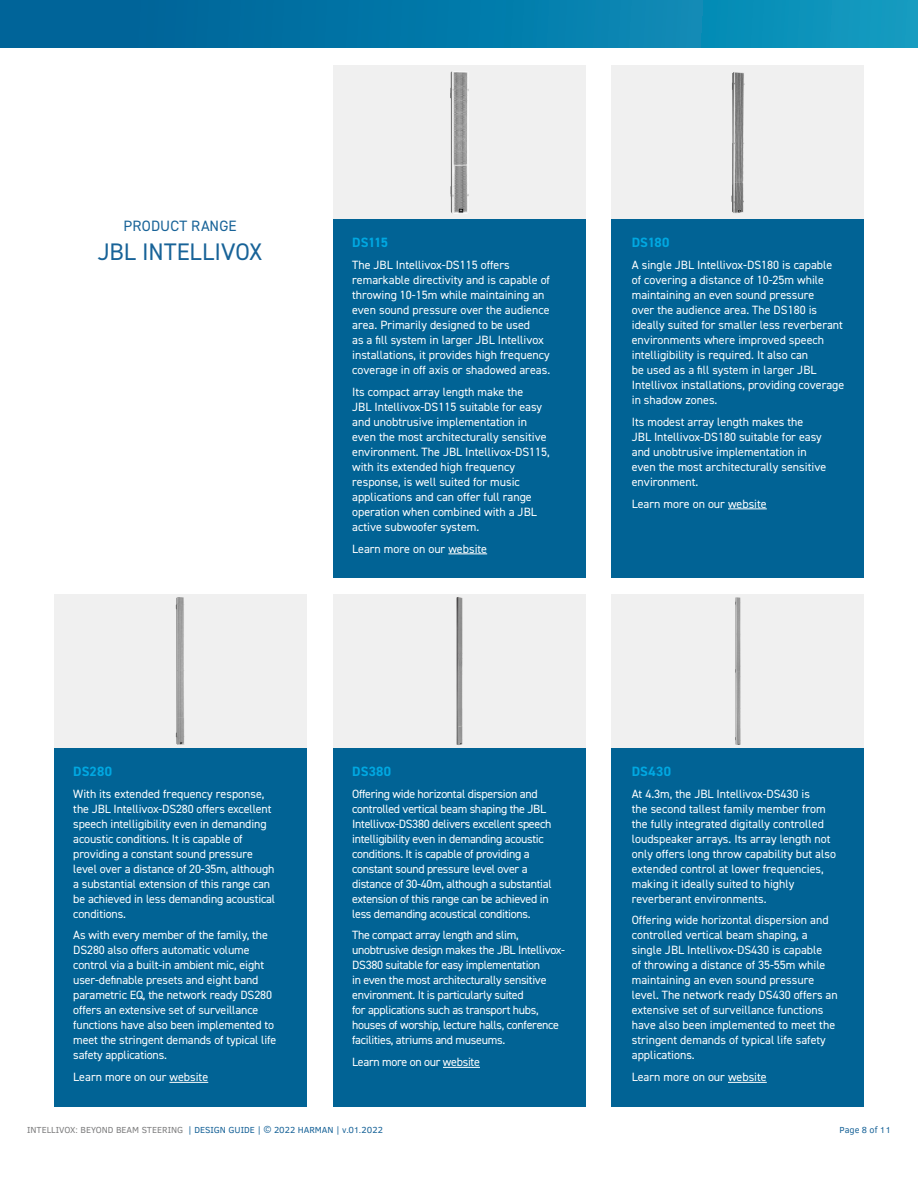
<style>
.page{position:relative;width:918px;height:1188px;background:#fff}
.page>*{position:absolute;margin:0;border:0;box-sizing:border-box;transform-origin:0 0}
.BODY{font:24px "DIN2014";color:#186398}
.BODY-2{font:15px "DIN2014";letter-spacing:.01em;color:#186398}
.t1{font:700 13.5px "DIN2014";letter-spacing:.01em;color:#00a8e2}
.t2{font:12px/15px "DIN2014";color:#fff}
.t3{font:12px/15px "DIN2014";letter-spacing:-.025em;color:#fff}
.t4{font:9px "Clear Sans";color:#186398}
.s1{color:#7e7e7f}
</style>
<div class="page">
<div style="left:0;top:0;width:918px;height:48px;background:linear-gradient(to right,#005d94,#0f9ac0)"></div>
<div style="left:612px;top:594px;width:252px;height:154px;background:#f0f0f0"></div>
<img style="left:735px;top:597px;width:6px;height:148px">
<div style="left:612px;top:66px;width:252px;height:153px;background:#f0f0f0"></div>
<img style="left:731px;top:72px;width:13px;height:141px">
<div style="left:612px;top:219px;width:252px;height:359px;background:#016395"></div>
<div style="left:612px;top:748px;width:252px;height:358px;background:#016395"></div>
<div style="left:54px;top:594px;width:252px;height:154px;background:#f0f0f0"></div>
<img style="left:176px;top:597px;width:9px;height:148px">
<div style="left:54px;top:748px;width:252px;height:358px;background:#016395"></div>
<div style="left:333px;top:594px;width:253px;height:154px;background:#f0f0f0"></div>
<img style="left:457px;top:597px;width:6px;height:148px">
<div style="left:333px;top:66px;width:253px;height:153px;background:#f0f0f0"></div>
<img style="left:450px;top:71px;width:19px;height:142px">
<div style="left:333px;top:219px;width:253px;height:359px;background:#016395"></div>
<div style="left:333px;top:748px;width:253px;height:358px;background:#016395"></div>
<hr style="left:448px;top:554px;width:39px;height:1px;background:#fff">
<hr style="left:443px;top:1067px;width:37px;height:1px;background:#fff">
<hr style="left:728px;top:509px;width:39px;height:1px;background:#fff">
<hr style="left:728px;top:1082px;width:39px;height:1px;background:#fff">
<hr style="left:169px;top:1082px;width:39px;height:1px;background:#fff">
<p class="BODY-2" style="left:124px;top:217px;width:115px">PRODUCT RANGE</p>
<p class="BODY" style="left:98px;top:237px;width:166px">JBL INTELLIVOX</p>
<p class="t1" style="left:352px;top:234px;width:38px">DS115</p>
<p class="t2" style="left:352px;top:257px;width:200px">The JBL Intellivox-DS115 offers remarkable directivity and is capable of throwing 10-15m while maintaining an even sound pressure over the audience area. Primarily designed to be used<br>as a fill system in larger JBL Intellivox installations, it provides high frequency coverage in off axis or shadowed areas.</p>
<p class="t2" style="left:352px;top:384px;width:199px">Its compact array length make the<br>JBL Intellivox-DS115 suitable for easy and unobtrusive implementation in even the most architecturally sensitive environment. The JBL Intellivox-DS115, with its extended high frequency response, is well suited for music applications and can offer full range operation when combined with a JBL active subwoofer system.</p>
<p class="t2" style="left:352px;top:541px;width:137px">Learn more on our website</p>
<p class="t1" style="left:632px;top:234px;width:39px">DS180</p>
<p class="t2" style="left:632px;top:257px;width:214px">A single JBL Intellivox-DS180 is capable of covering a distance of 10-25m while maintaining an even sound pressure<br>over the audience area. The DS180 is ideally suited for smaller less reverberant environments where improved speech intelligibility is required. It also can<br>be used as a fill system in larger JBL Intellivox installations, providing coverage in shadow zones.</p>
<p class="t2" style="left:632px;top:414px;width:196px">Its modest array length makes the<br>JBL Intellivox-DS180 suitable for easy and unobtrusive implementation in even the most architecturally sensitive environment.</p>
<p class="t2" style="left:632px;top:496px;width:137px">Learn more on our website</p>
<p class="t1" style="left:73px;top:762px;width:40px">DS280</p>
<p class="t2" style="left:73px;top:786px;width:204px">With its extended frequency response, the JBL Intellivox-DS280 offers excellent speech intelligibility even in demanding acoustic conditions. It is capable of providing a constant sound pressure level over a distance of 20-35m, although a substantial extension of this range can be achieved in less demanding acoustical conditions.</p>
<p class="t2" style="left:73px;top:928px;width:205px">As with every member of the family, the DS280 also offers automatic volume control via a built-in ambient mic, eight user-definable presets and eight band parametric EQ, the network ready DS280 offers an extensive set of surveillance functions have also been implemented to meet the stringent demands of typical life safety applications.</p>
<p class="t2" style="left:73px;top:1069px;width:137px">Learn more on our website</p>
<p class="t1" style="left:352px;top:762px;width:41px">DS380</p>
<p class="t3" style="left:352px;top:786px;width:201px">Offering wide horizontal dispersion and controlled vertical beam shaping the JBL Intellivox-DS380 delivers excellent speech intelligibility even in demanding acoustic conditions. It is capable of providing a constant sound pressure level over a distance of 30-40m, although a substantial extension of this range can be achieved in less demanding acoustical conditions.</p>
<p class="t3" style="left:352px;top:928px;width:214px">The compact array length and slim, unobtrusive design makes the JBL Intellivox-DS380 suitable for easy implementation<br>in even the most architecturally sensitive environment. It is particularly suited<br>for applications such as transport hubs, houses of worship, lecture halls, conference facilities, atriums and museums.</p>
<p class="t3" style="left:352px;top:1054px;width:129px">Learn more on our website</p>
<p class="t1" style="left:632px;top:762px;width:41px">DS430</p>
<p class="t2" style="left:632px;top:786px;width:206px">At 4.3m, the JBL Intellivox-DS430 is<br>the second tallest family member from the fully integrated digitally controlled loudspeaker arrays. Its array length not only offers long throw capability but also extended control at lower frequencies, making it ideally suited to highly reverberant environments.</p>
<p class="t2" style="left:632px;top:913px;width:208px">Offering wide horizontal dispersion and controlled vertical beam shaping, a single JBL Intellivox-DS430 is capable<br>of throwing a distance of 35-55m while maintaining an even sound pressure level. The network ready DS430 offers an extensive set of surveillance functions have also been implemented to meet the stringent demands of typical life safety applications.</p>
<p class="t2" style="left:632px;top:1069px;width:137px">Learn more on our website</p>
<p class="t4" style="left:27px;top:1124px;width:358px"><span class="s1">INTELLIVOX: BEYOND BEAM STEERING</span> | DESIGN GUIDE | © 2022 HARMAN | v.01.2022</p>
<p class="t4" style="left:840px;top:1124px;width:53px">Page 8 of 11</p>
</div>
